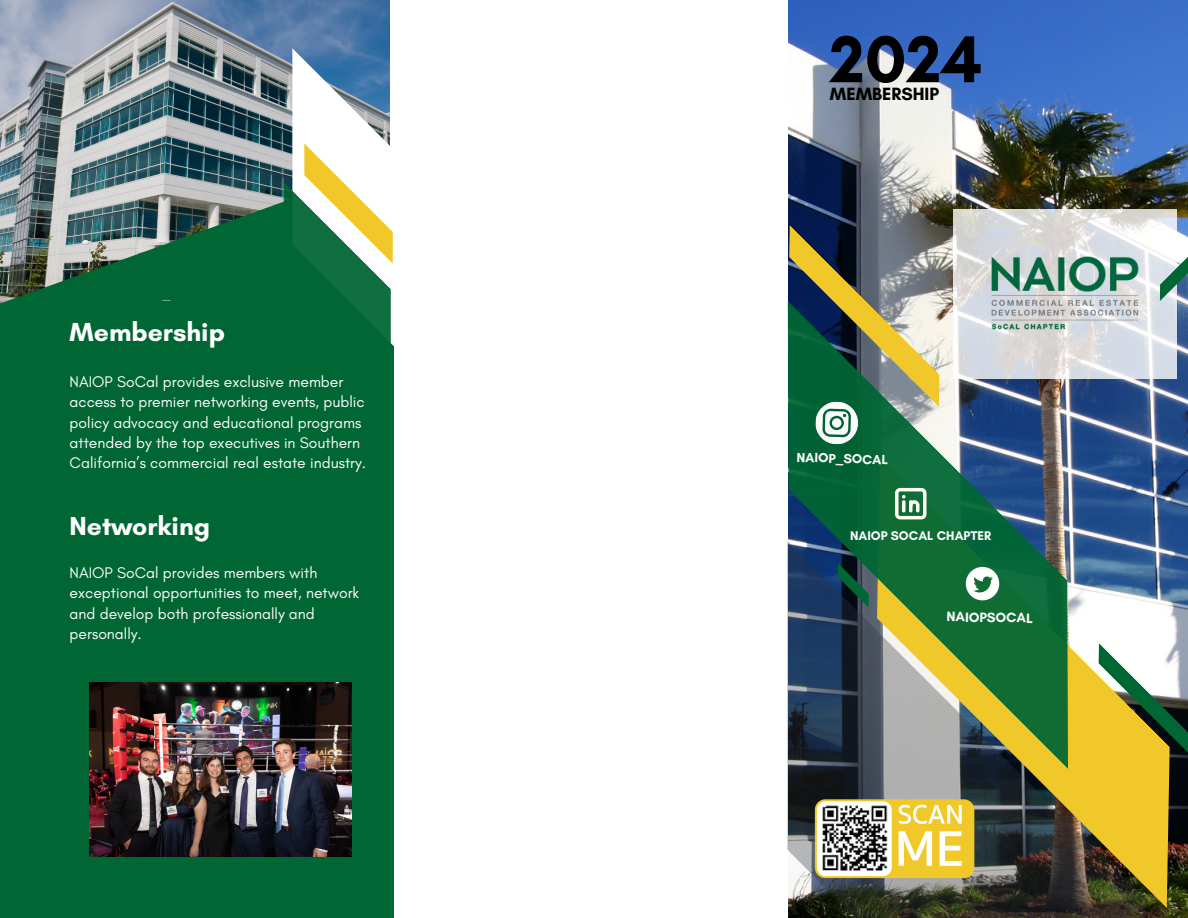
<style>
.page{position:relative;width:1188px;height:918px;background:#fff}
.page>*{position:absolute;margin:0;border:0;box-sizing:border-box;transform-origin:0 0}
.t1{font:700 67.5px "Glacial Indifference";color:#000}
.t2{font:700 26.55px "Glacial Indifference";color:#fff}
.t3{font:700 18px "Glacial Indifference";color:#000}
.t4{font:15.75px/20.2px "Glacial Indifference";color:#fff}
.t5{font:700 13.8px "Glacial Indifference";color:#fafafa}
.t6{font:700 13.5px "Glacial Indifference";color:#fafafa}
.t7{font:700 12.9px "Glacial Indifference";color:#fafafa}
</style>
<div class="page">
<img style="left:0;top:0;width:389px;height:162px">
<img style="left:789px;top:0;width:399px;height:918px">
<svg style="left:1170px;top:643px;width:18px;height:116px;background:#637874"></svg>
<svg style="left:1068px;top:457px;width:102px;height:451px"></svg>
<img style="left:787px;top:541px;width:358px;height:377px">
<svg style="left:788px;top:301px;width:280px;height:468px;background:#426d59"></svg>
<svg style="left:953px;top:209px;width:223px;height:169px;background:#dddee1"></svg>
<svg style="left:1160px;top:200px;width:28px;height:101px"></svg>
<svg style="left:0;top:162px;width:394px;height:756px;background:#0d693c"></svg>
<svg style="left:284px;top:48px;width:110px;height:353px"></svg>
<img style="left:991px;top:257px;width:148px;height:73px">
<img style="left:90px;top:682px;width:262px;height:175px">
<svg style="left:904px;top:799px;width:70px;height:79px"></svg>
<img style="left:797px;top:793px;width:107px;height:85px">
<svg style="left:789px;top:225px;width:150px;height:220px;background:#647e62"></svg>
<svg style="left:895px;top:488px;width:32px;height:31px"></svg>
<svg style="left:966px;top:567px;width:33px;height:33px"></svg>
<p class="t2" style="left:70px;top:315px;width:157px">Membership</p>
<p class="t4" style="left:70px;top:372px;width:298px">NAIOP SoCal provides exclusive member access to premier networking events, public policy advocacy and educational programs attended by the top executives in Southern California’s commercial real estate industry.</p>
<p class="t2" style="left:70px;top:510px;width:142px">Networking</p>
<p class="t4" style="left:70px;top:563px;width:291px">NAIOP SoCal provides members with exceptional opportunities to meet, network and develop both professionally and personally.</p>
<p class="t1" style="left:830px;top:18px;width:154px">2024</p>
<p class="t3" style="left:830px;top:83px;width:111px">MEMBERSHIP</p>
<p class="t6" style="left:797px;top:449px;width:93px;rotate:2deg">NAIOP_SOCAL</p>
<p class="t7" style="left:850px;top:528px;width:143px">NAIOP SOCAL CHAPTER</p>
<p class="t5" style="left:947px;top:608px;width:88px;rotate:1deg">NAIOPSOCAL</p>
</div>
